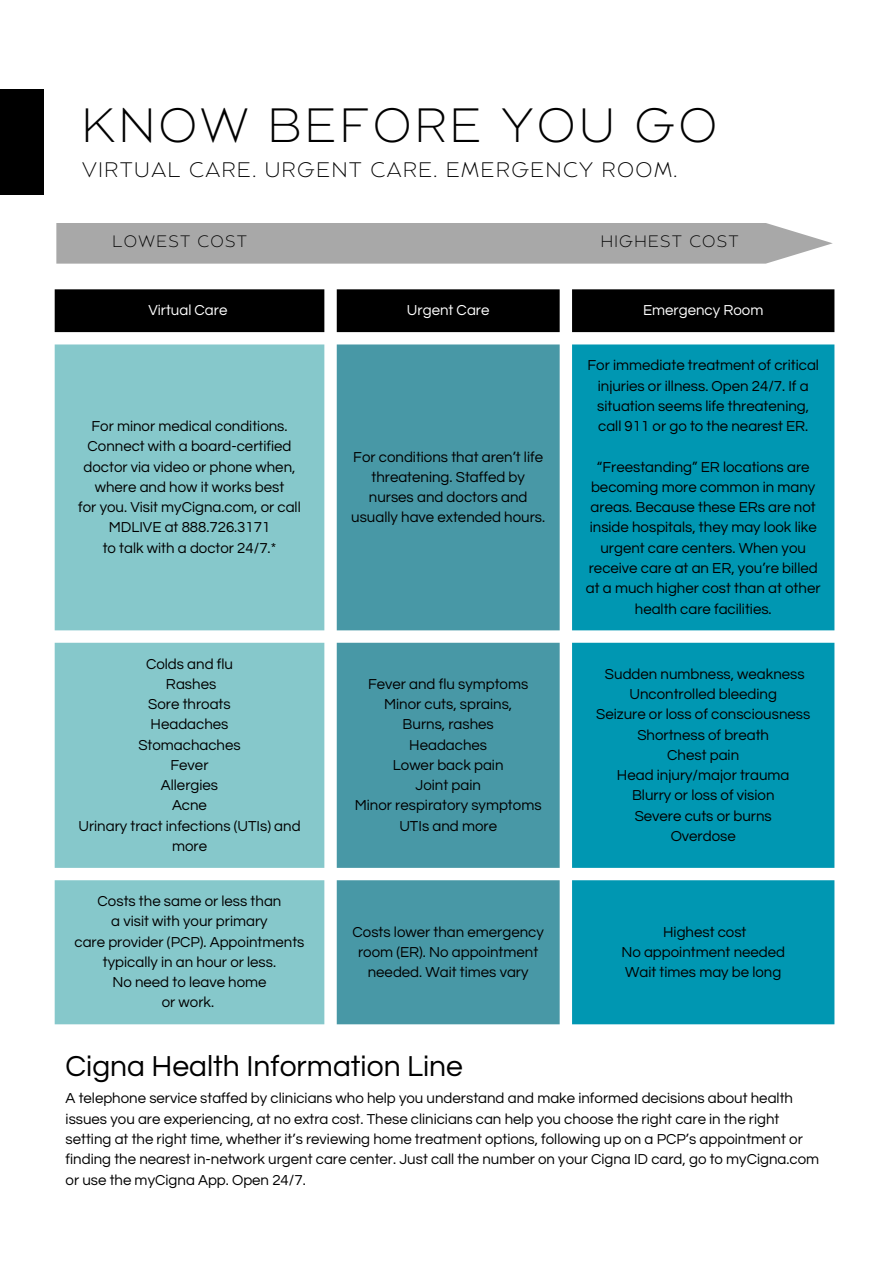
<style>
.page{position:relative;width:894px;height:1264px;background:#fff}
.page>*{position:absolute;margin:0;border:0;box-sizing:border-box;transform-origin:0 0}
.t1{font:200 48px "Balgin";letter-spacing:.07em;color:#000}
.t2{font:30px "Questrial";color:#000}
.t3{font:200 21px "Balgin";letter-spacing:.07em;color:#000}
.t4{font:200 16.5px "Balgin";letter-spacing:.08em;color:#000}
.t5{font:15px/20.2px "Questrial";color:#000;text-align:center}
.t6{font:15px "Questrial";color:#fff}
</style>
<div class="page">
<div style="left:0;top:89px;width:43px;height:106px;background:#000"></div>
<div style="left:55px;top:289px;width:779px;height:43px;background:#000"></div>
<div style="left:55px;top:344px;width:269px;height:680px;background:#86c8cb"></div>
<div style="left:336px;top:344px;width:223px;height:680px;background:#4898a6"></div>
<div style="left:572px;top:344px;width:262px;height:680px;background:#0097b2"></div>
<div style="left:56px;top:223px;width:776px;height:41px;background:#a8a8a8"></div>
<p class="t1" style="left:82px;top:106px;width:636px">KNOW BEFORE YOU GO</p>
<p class="t3" style="left:82px;top:161px;width:596px">VIRTUAL CARE. URGENT CARE. EMERGENCY ROOM.</p>
<p class="t4" style="left:112px;top:234px;width:136px">LOWEST COST</p>
<p class="t4" style="left:600px;top:234px;width:139px">HIGHEST COST</p>
<h1 class="t6" style="left:148px;top:303px;width:81px">Virtual Care</h1>
<h2 class="t6" style="left:407px;top:303px;width:84px">Urgent Care</h2>
<h3 class="t6" style="left:643px;top:303px;width:122px">Emergency Room</h3>
<p class="t5" style="left:83px;top:416px;width:213px">For minor medical conditions.<br>Connect with a board-certified doctor via video or phone when, where and how it works best</p>
<p class="t5" style="left:78px;top:497px;width:224px">for you. Visit myCigna.com, or call<br>MDLIVE at 888.726.3171</p>
<p class="t5" style="left:103px;top:538px;width:175px">to talk with a doctor 24/7.*</p>
<p class="t5" style="left:146px;top:654px;width:88px">Colds and flu</p>
<p class="t5" style="left:166px;top:674px;width:52px">Rashes</p>
<p class="t5" style="left:148px;top:694px;width:84px">Sore throats</p>
<p class="t5" style="left:150px;top:714px;width:79px">Headaches</p>
<p class="t5" style="left:138px;top:735px;width:104px">Stomachaches</p>
<p class="t5" style="left:170px;top:755px;width:39px">Fever</p>
<p class="t5" style="left:161px;top:775px;width:59px">Allergies</p>
<p class="t5" style="left:172px;top:795px;width:36px">Acne</p>
<p class="t5" style="left:78px;top:816px;width:224px">Urinary tract infections (UTIs) and more</p>
<p class="t5" style="left:98px;top:891px;width:185px">Costs the same or less than</p>
<p class="t5" style="left:111px;top:911px;width:158px">a visit with your primary</p>
<p class="t5" style="left:74px;top:931px;width:231px">care provider (PCP). Appointments typically in an hour or less.</p>
<p class="t5" style="left:112px;top:972px;width:156px">No need to leave home</p>
<p class="t5" style="left:162px;top:992px;width:54px">or work.</p>
<p class="t5" style="left:351px;top:447px;width:195px">For conditions that aren’t life threatening. Staffed by nurses and doctors and usually have extended hours.</p>
<p class="t5" style="left:368px;top:674px;width:162px">Fever and flu symptoms</p>
<p class="t5" style="left:384px;top:694px;width:130px">Minor cuts, sprains,</p>
<p class="t5" style="left:402px;top:714px;width:93px">Burns, rashes</p>
<p class="t5" style="left:409px;top:735px;width:79px">Headaches</p>
<p class="t5" style="left:393px;top:755px;width:112px">Lower back pain</p>
<p class="t5" style="left:415px;top:775px;width:67px">Joint pain</p>
<p class="t5" style="left:354px;top:795px;width:188px">Minor respiratory symptoms</p>
<p class="t5" style="left:399px;top:816px;width:99px">UTIs and more</p>
<p class="t5" style="left:587px;top:355px;width:233px">For immediate treatment of critical injuries or illness. Open 24/7. If a situation seems life threatening, call 911 or go to the nearest ER.</p>
<p class="t5" style="left:585px;top:457px;width:236px">“Freestanding” ER locations are becoming more common in many areas. Because these ERs are not inside hospitals, they may look like urgent care centers. When you receive care at an ER, you’re billed at a much higher cost than at other health care facilities.</p>
<p class="t5" style="left:604px;top:664px;width:201px">Sudden numbness, weakness</p>
<p class="t5" style="left:629px;top:684px;width:149px">Uncontrolled bleeding</p>
<p class="t5" style="left:596px;top:704px;width:215px">Seizure or loss of consciousness</p>
<p class="t5" style="left:637px;top:724px;width:133px">Shortness of breath</p>
<p class="t5" style="left:667px;top:745px;width:73px">Chest pain</p>
<p class="t5" style="left:616px;top:765px;width:174px">Head injury/major trauma</p>
<p class="t5" style="left:631px;top:785px;width:144px">Blurry or loss of vision</p>
<p class="t5" style="left:634px;top:805px;width:139px">Severe cuts or burns</p>
<p class="t5" style="left:670px;top:826px;width:67px">Overdose</p>
<p class="t5" style="left:352px;top:921px;width:193px">Costs lower than emergency room (ER). No appointment needed. Wait times vary</p>
<p class="t5" style="left:663px;top:921px;width:85px">Highest cost</p>
<p class="t5" style="left:621px;top:942px;width:165px">No appointment needed</p>
<p class="t5" style="left:625px;top:962px;width:158px">Wait times may be long</p>
<p class="t2" style="left:66px;top:1051px;width:399px">Cigna Health Information Line</p>
<p class="t5" style="left:66px;top:1088px;width:754px;text-align:left">A telephone service staffed by clinicians who help you understand and make informed decisions about health issues you are experiencing, at no extra cost. These clinicians can help you choose the right care in the right setting at the right time, whether it’s reviewing home treatment options, following up on a PCP’s appointment or finding the nearest in-network urgent care center. Just call the number on your Cigna ID card, go to myCigna.com or use the myCigna App. Open 24/7.</p>
</div>
